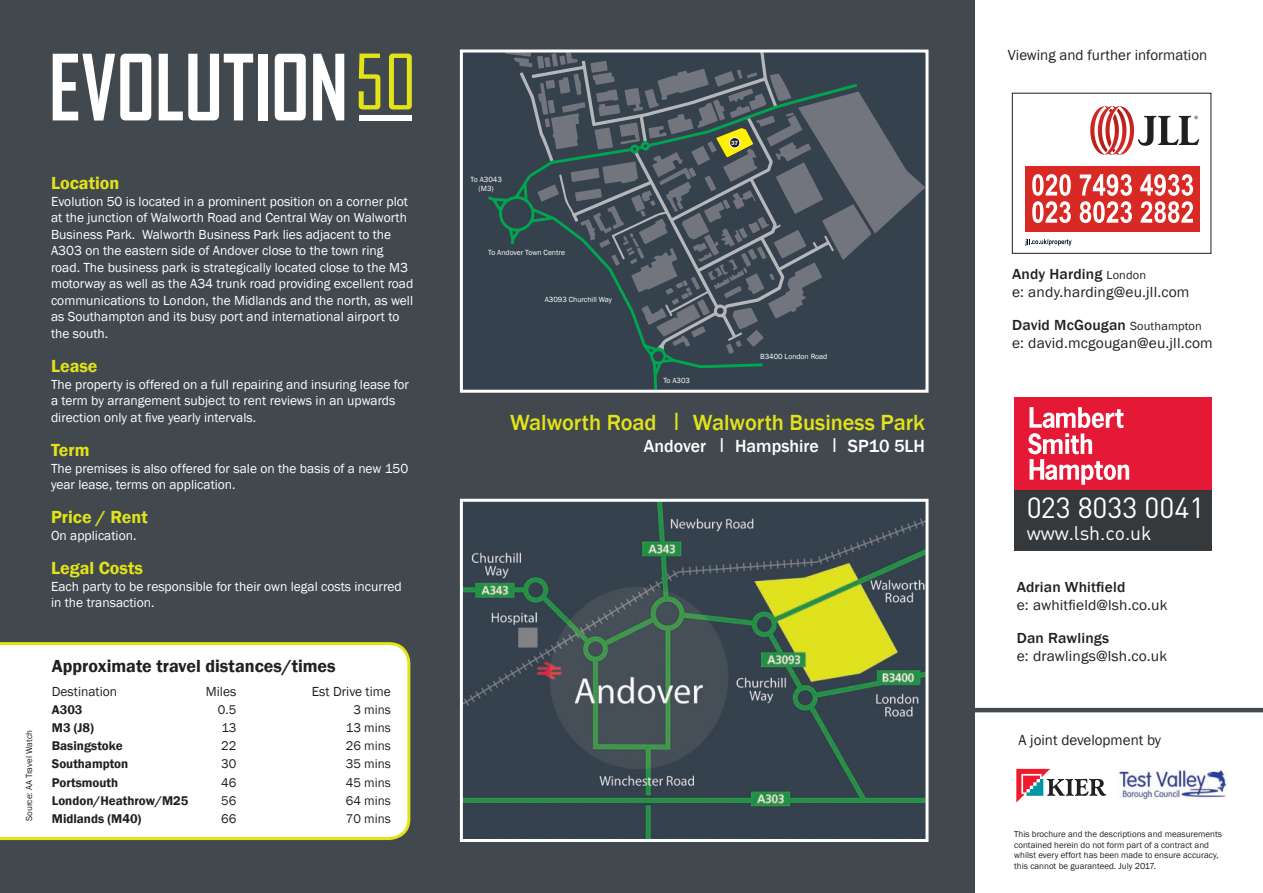
<style>
.page{position:relative;width:1263px;height:893px;background:#fff}
.page>*{position:absolute;margin:0;border:0;box-sizing:border-box;transform-origin:0 0}
.t1{font:28.8px "DIN Pro";letter-spacing:-.005em;color:#fff}
.t2{font:500 22.5px "Franklin Gothic";color:#e2e318}
.t3{font:19.5px "DIN Pro";letter-spacing:-.005em;color:#fff}
.t4{font:600 18px "Franklin Gothic";color:#e2e318}
.t5{font:600 18px "Franklin Gothic";color:#231f20}
.t6{font:500 18px "Franklin Gothic";color:#fff}
.t7{font:15px/18px "Franklin Gothic";letter-spacing:.01em;color:#231f20}
.t8{font:500 15px "Franklin Gothic";letter-spacing:.01em;color:#231f20}
.t9{font:13.5px/16.5px "Franklin Gothic";color:#fff}
.t10{font:13.5px "Franklin Gothic";color:#231f20}
.t11{font:600 13.05px "Franklin Gothic";color:#231f20}
.t12{font:13.05px "Franklin Gothic";color:#231f20}
.t13{font:9px/10.8px "Franklin Gothic";color:#231f20}
.t14{font:7.65px/9.1px "Franklin Gothic";color:#fff;text-align:center}
.t15{font:600 6.15px "Franklin Gothic";color:#fff}
.s1{font-family:"Verdana";font-weight:400}
.s2{font-weight:400;font-size:12px}
.s3{font-weight:500}
.s4{font-size:12px}
</style>
<div class="page">
<div style="left:0;top:0;width:975px;height:893px;background:#41494e"></div>
<svg style="left:1016px;top:769px;width:90px;height:33px"></svg>
<div style="left:0;top:642px;width:411px;height:198px;background:#fff"></div>
<img style="left:1119px;top:770px;width:108px;height:30px">
<svg style="left:359px;top:54px;width:21px;height:55px"></svg>
<svg style="left:389px;top:54px;width:23px;height:55px"></svg>
<svg style="left:53px;top:54px;width:98px;height:67px"></svg>
<svg style="left:159px;top:54px;width:94px;height:66px"></svg>
<div style="left:258px;top:54px;width:9px;height:66px;background:#fff"></div>
<svg style="left:275px;top:54px;width:31px;height:66px"></svg>
<svg style="left:313px;top:54px;width:31px;height:66px"></svg>
<div style="left:359px;top:115px;width:52px;height:5px;background:#fff"></div>
<hr style="left:959px;top:708px;width:304px;height:4px;background:#41494e">
<div style="left:1014px;top:490px;width:198px;height:61px;background:#36393c"></div>
<div style="left:1014px;top:397px;width:198px;height:93px;background:#e51836"></div>
<svg style="left:1028px;top:407px;width:101px;height:78px"></svg>
<div style="left:1024px;top:166px;width:175px;height:65px;background:#d82924"></div>
<svg style="left:1025px;top:239px;width:46px;height:7px"></svg>
<svg style="left:1032px;top:174px;width:39px;height:49px"></svg>
<svg style="left:1080px;top:174px;width:52px;height:49px"></svg>
<svg style="left:1140px;top:174px;width:53px;height:49px"></svg>
<svg style="left:1090px;top:106px;width:109px;height:49px"></svg>
<div style="left:1012px;top:93px;width:199px;height:161px;border:1px solid #231f20"></div>
<div style="left:461px;top:51px;width:466px;height:340px;background:#35414d"></div>
<svg style="left:488px;top:196px;width:275px;height:193px"></svg>
<svg style="left:505px;top:54px;width:419px;height:300px"></svg>
<svg style="left:559px;top:118px;width:275px;height:232px"></svg>
<div style="left:729px;top:138px;width:11px;height:10px;background:#231f20;border-radius:50%"></div>
<div style="left:729px;top:137px;width:11px;height:11px;border:1px solid #fff;border-radius:50%"></div>
<div style="left:460px;top:50px;width:468px;height:343px;border:3px solid #fff"></div>
<img style="left:464px;top:503px;width:460px;height:335px">
<div style="left:460px;top:499px;width:468px;height:343px;border:3px solid #fff"></div>
<p class="t4" style="left:51px;top:172px;width:70px">Location</p>
<p class="t9" style="left:51px;top:193px;width:364px">Evolution 50 is located in a prominent position on a corner plot at the junction of Walworth Road and Central Way on Walworth Business Park. Walworth Business Park lies adjacent to the A303 on the eastern side of Andover close to the town ring road. The business park is strategically located close to the M3 motorway as well as the A34 trunk road providing excellent road communications to London, the Midlands and the north, as well as Southampton and its busy port and international airport to the south.</p>
<p class="t4" style="left:51px;top:355px;width:48px">Lease</p>
<p class="t9" style="left:51px;top:376px;width:360px">The property is offered on a full repairing and insuring lease for a term by arrangement subject to rent reviews in an upwards direction only at five yearly intervals.</p>
<p class="t4" style="left:51px;top:439px;width:40px">Term</p>
<p class="t9" style="left:51px;top:460px;width:359px">The premises is also offered for sale on the basis of a new 150 year lease, terms on application.</p>
<p class="t4" style="left:51px;top:506px;width:98px">Price / Rent</p>
<p class="t9" style="left:51px;top:527px;width:87px">On application.</p>
<p class="t4" style="left:51px;top:557px;width:94px">Legal Costs</p>
<p class="t9" style="left:51px;top:578px;width:352px">Each party to be responsible for their own legal costs incurred in the transaction.</p>
<p class="t13" style="left:24px;top:821px;width:92px;rotate:-90deg">Source: AA Travel Watch</p>
<p class="t5" style="left:52px;top:655px;width:285px">Approximate travel distances/times</p>
<p class="t10" style="left:52px;top:683px;width:67px">Destination</p>
<p class="t10" style="left:206px;top:683px;width:32px">Miles</p>
<p class="t10" style="left:312px;top:683px;width:81px">Est Drive time</p>
<p class="t11" style="left:52px;top:702px;width:32px">A303</p>
<p class="t12" style="left:218px;top:701px;width:20px">0.5</p>
<p class="t12" style="left:353px;top:701px;width:39px">3 mins</p>
<p class="t11" style="left:52px;top:720px;width:44px">M3 (J8)</p>
<p class="t12" style="left:221px;top:720px;width:17px">13</p>
<p class="t12" style="left:346px;top:720px;width:46px">13 mins</p>
<p class="t11" style="left:52px;top:738px;width:72px">Basingstoke</p>
<p class="t12" style="left:221px;top:738px;width:17px">22</p>
<p class="t12" style="left:346px;top:738px;width:47px">26 mins</p>
<p class="t11" style="left:52px;top:756px;width:78px">Southampton</p>
<p class="t12" style="left:221px;top:756px;width:17px">30</p>
<p class="t12" style="left:346px;top:756px;width:47px">35 mins</p>
<p class="t11" style="left:52px;top:774px;width:68px">Portsmouth</p>
<p class="t12" style="left:221px;top:774px;width:17px">46</p>
<p class="t12" style="left:346px;top:774px;width:47px">45 mins</p>
<p class="t11" style="left:52px;top:792px;width:138px">London/Heathrow/M25</p>
<p class="t12" style="left:221px;top:792px;width:17px">56</p>
<p class="t12" style="left:346px;top:792px;width:47px">64 mins</p>
<p class="t11" style="left:52px;top:810px;width:91px">Midlands (M40)</p>
<p class="t12" style="left:221px;top:810px;width:17px">66</p>
<p class="t12" style="left:346px;top:810px;width:47px">70 mins</p>
<p class="t14" style="left:471px;top:175px;width:33px">To A3043 (M3)</p>
<p class="t14" style="left:488px;top:248px;width:78px">To Andover Town Centre</p>
<p class="t14" style="left:545px;top:295px;width:69px">A3093 Churchill Way</p>
<p class="t15" style="left:731px;top:139px;width:9px">37</p>
<p class="t14" style="left:663px;top:376px;width:28px">To A303</p>
<p class="t14" style="left:760px;top:352px;width:69px">B3400 London Road</p>
<p class="t2" style="left:510px;top:409px;width:416px">Walworth Road <span class="s1">l</span> Walworth Business Park</p>
<p class="t6" style="left:644px;top:435px;width:283px">Andover <span class="s1">l</span> Hampshire <span class="s1">l</span> SP10 5LH</p>
<p class="t7" style="left:1008px;top:47px;width:201px">Viewing and further information</p>
<p class="t8" style="left:1012px;top:265px;width:135px">Andy Harding <span class="s2">London</span></p>
<p class="t7" style="left:1012px;top:284px;width:179px">e: andy.harding@eu.jll.com</p>
<p class="t7" style="left:1012px;top:317px;width:202px"><span class="s3">David McGougan</span> <span class="s4">Southampton </span>e: david.mcgougan@eu.jll.com</p>
<p class="t1" style="left:1027px;top:487px;width:179px">023 8033 0041</p>
<p class="t3" style="left:1027px;top:519px;width:126px">www.lsh.co.uk</p>
<p class="t8" style="left:1017px;top:578px;width:110px">Adrian Whitfield</p>
<p class="t7" style="left:1017px;top:596px;width:152px">e: awhitfield@lsh.co.uk</p>
<p class="t8" style="left:1017px;top:629px;width:94px">Dan Rawlings</p>
<p class="t7" style="left:1017px;top:647px;width:152px">e: drawlings@lsh.co.uk</p>
<p class="t7" style="left:1018px;top:731px;width:144px">A joint development by</p>
<p class="t13" style="left:1014px;top:829px;width:209px">This brochure and the descriptions and measurements contained herein do not form part of a contract and whilst every effort has been made to ensure accuracy, this cannot be guaranteed. July 2017.</p>
</div>
